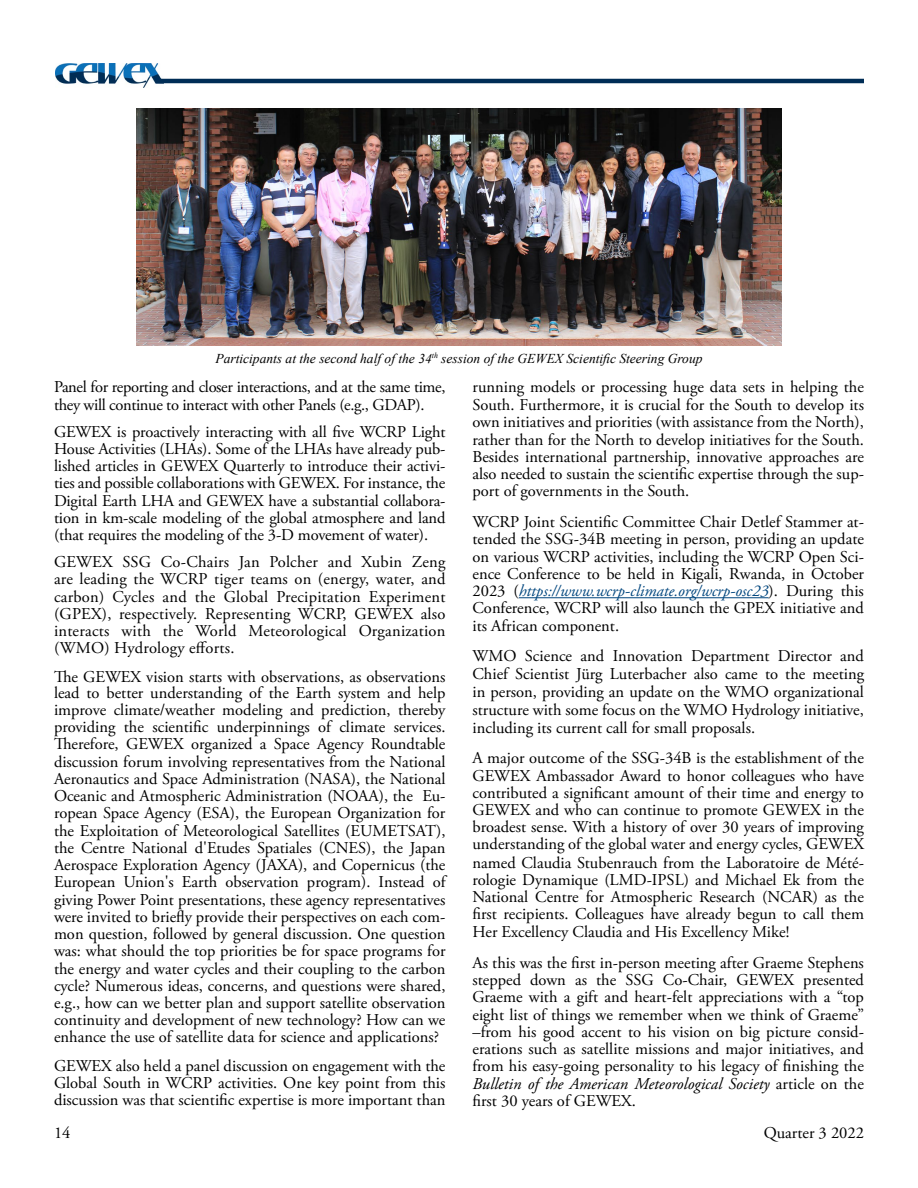
<style>
.page{position:relative;width:918px;height:1188px;background:#fff}
.page>*{position:absolute;margin:0;border:0;box-sizing:border-box;transform-origin:0 0}
.t1{font:16.5px/17.2px "Adobe Garamond Pro";color:#000;text-align:justify}
.t2{font:16.5px/17.2px "Adobe Garamond Pro";letter-spacing:-.02em;color:#000}
.t3{font:italic 13.5px "Times New Roman";color:#000}
.s1{font-style:italic;color:#00467e}
.s2{font-style:italic}
</style>
<div class="page">
<img style="left:56px;top:64px;width:107px;height:23px">
<hr style="left:156px;top:79px;width:708px;height:4px;background:#002d56">
<img style="left:137px;top:108px;width:644px;height:238px">
<hr style="left:519px;top:597px;width:250px;height:1px;background:#00467e">
<p class="t3" style="left:215px;top:349px;width:489px">Participants at the second half of the 34<sup>th</sup> session of the GEWEX Scientific Steering Group</p>
<p class="t2" style="left:54px;top:379px;width:393px">Panel for reporting and closer interactions, and at the same time, they will continue to interact with other Panels (e.g., GDAP).</p>
<p class="t1" style="left:54px;top:423px;width:393px">GEWEX is proactively interacting with all five WCRP Light House Activities (LHAs). Some of the LHAs have already pub&shy;lished articles in GEWEX Quarterly to introduce their activi&shy;ties and possible collaborations with GEWEX. For instance, the Digital Earth LHA and GEWEX have a substantial collabora&shy;tion in km-scale modeling of the global atmosphere and land (that requires the modeling of the 3-D movement of water).</p>
<p class="t1" style="left:54px;top:554px;width:393px">GEWEX SSG Co-Chairs Jan Polcher and Xubin Zeng are leading the WCRP tiger teams on (energy, water, and carbon) Cycles and the Global Precipitation Experiment (GPEX), respectively. Representing WCRP, GEWEX also interacts with the World Meteorological Organization (WMO) Hydrology efforts.</p>
<p class="t1" style="left:54px;top:669px;width:393px">The GEWEX vision starts with observations, as observations lead to better understanding of the Earth system and help improve climate/weather modeling and prediction, thereby providing the scientific underpinnings of climate services.<br>Therefore, GEWEX organized a Space Agency Roundtable discussion forum involving representatives from the National Aeronautics and Space Administration (NASA), the National Oceanic and Atmospheric Administration (NOAA), the Eu&shy;ropean Space Agency (ESA), the European Organization for the Exploitation of Meteorological Satellites (EUMETSAT), the Centre National d'Etudes Spatiales (CNES), the Japan Aerospace Exploration Agency (JAXA), and Copernicus (the European Union's Earth observation program). Instead of giving Power Point presentations, these agency representatives were invited to briefly provide their perspectives on each com&shy;mon question, followed by general discussion. One question was: what should the top priorities be for space programs for the energy and water cycles and their coupling to the carbon cycle? Numerous ideas, concerns, and questions were shared, e.g., how can we better plan and support satellite observation continuity and development of new technology? How can we enhance the use of satellite data for science and applications?</p>
<p class="t1" style="left:54px;top:1058px;width:393px">GEWEX also held a panel discussion on engagement with the Global South in WCRP activities. One key point from this discussion was that scientific expertise is more important than</p>
<p class="t1" style="left:472px;top:379px;width:393px">running models or processing huge data sets in helping the South. Furthermore, it is crucial for the South to develop its own initiatives and priorities (with assistance from the North), rather than for the North to develop initiatives for the South.<br>Besides international partnership, innovative approaches are also needed to sustain the scientific expertise through the sup&shy;port of governments in the South.</p>
<p class="t1" style="left:472px;top:514px;width:393px">WCRP Joint Scientific Committee Chair Detlef Stammer at&shy;tended the SSG-34B meeting in person, providing an update on various WCRP activities, including the WCRP Open Sci&shy;ence Conference to be held in Kigali, Rwanda, in October 2023 (<span class="s1">https://www.wcrp-climate.org/wcrp-osc23</span>). During this Conference, WCRP will also launch the GPEX initiative and its African component.</p>
<p class="t1" style="left:472px;top:648px;width:393px;line-height:17.9px">WMO Science and Innovation Department Director and Chief Scientist Jürg Luterbacher also came to the meeting in person, providing an update on the WMO organizational structure with some focus on the WMO Hydrology initiative, including its current call for small proposals.</p>
<p class="t1" style="left:472px;top:750px;width:393px">A major outcome of the SSG-34B is the establishment of the GEWEX Ambassador Award to honor colleagues who have contributed a significant amount of their time and energy to GEWEX and who can continue to promote GEWEX in the broadest sense. With a history of over 30 years of improving understanding of the global water and energy cycles, GEWEX named Claudia Stubenrauch from the Laboratoire de Mété&shy;rologie Dynamique (LMD-IPSL) and Michael Ek from the National Centre for Atmospheric Research (NCAR) as the first recipients. Colleagues have already begun to call them Her Excellency Claudia and His Excellency Mike!</p>
<p class="t1" style="left:472px;top:955px;width:393px">As this was the first in-person meeting after Graeme Stephens stepped down as the SSG Co-Chair, GEWEX presented Graeme with a gift and heart-felt appreciations with a “top eight list of things we remember when we think of Graeme” –from his good accent to his vision on big picture consid&shy;erations such as satellite missions and major initiatives, and from his easy-going personality to his legacy of finishing the <span class="s2">Bulletin of the American Meteorological Society</span> article on the first 30 years of GEWEX.</p>
<p class="t1" style="left:54px;top:1125px;width:18px">14</p>
<p class="t1" style="left:764px;top:1125px;width:102px">Quarter 3 2022</p>
</div>
